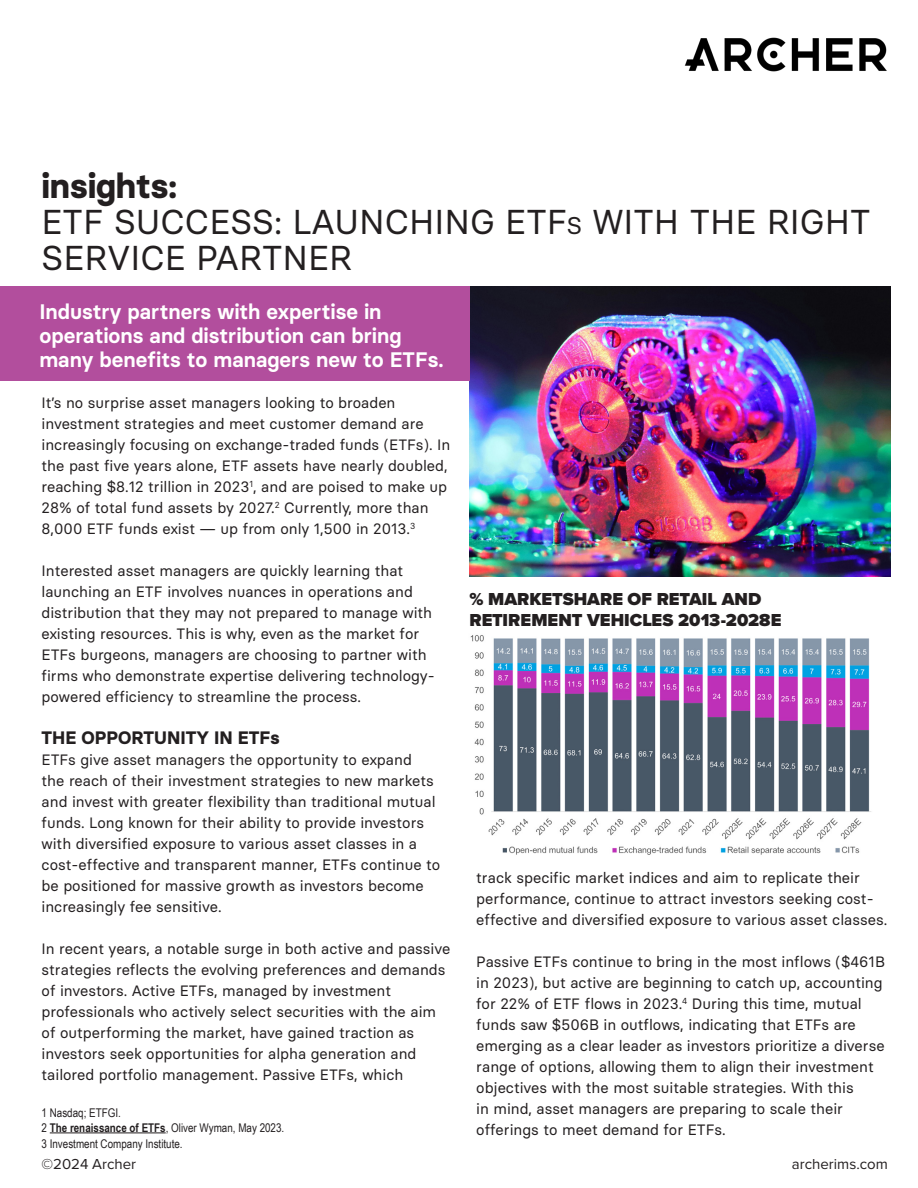
<style>
.page{position:relative;width:918px;height:1188px;background:#fff}
.page>*{position:absolute;margin:0;border:0;box-sizing:border-box;transform-origin:0 0}
.t1{font:34.5px/36px "Basier Circle";color:#231f20}
.t2{font:700 34.5px "Basier Circle";color:#231f20}
.t3{font:600 21px/24px "Basier Circle";color:#fff}
.t4{font:900 18px/21px "Proxima Nova";color:#231f20}
.t5{font:700 18px "Basier Circle";color:#231f20}
.t6{font:15px/21px "Basier Circle";color:#231f20}
.t7{font:15px "Proxima Nova";color:#231f20}
.t8{font:12px "Arial Narrow";color:#231f20}
.s1{font-size:24.15px}
.s2{font-weight:700}
</style>
<div class="page">
<img style="left:684px;top:37px;width:203px;height:35px">
<img style="left:470px;top:286px;width:421px;height:291px">
<div style="left:0;top:286px;width:470px;height:94px;background:#b24e9d"></div>
<hr style="left:50px;top:1132px;width:116px;height:1px;background:#231f20">
<img style="left:470px;top:635px;width:401px;height:220px">
<p class="t2" style="left:42px;top:164px;width:137px">insights:</p>
<p class="t1" style="left:42px;top:203px;width:831px">ETF SUCCESS: LAUNCHING ETF<span class="s1">s</span> WITH THE RIGHT<br>SERVICE PARTNER</p>
<p class="t3" style="left:39px;top:299px;width:406px">Industry partners with expertise in operations and distribution can bring many benefits to managers new to ETFs.</p>
<p class="t6" style="left:42px;top:392px;width:410px">It’s no surprise asset managers looking to broaden investment strategies and meet customer demand are increasingly focusing on exchange-traded funds (ETFs). In the past five years alone, ETF assets have nearly doubled, reaching $8.12 trillion in 2023<sup>1</sup>, and are poised to make up 28% of total fund assets by 2027.<sup>2</sup> Currently, more than 8,000 ETF funds exist — up from only 1,500 in 2013.<sup>3</sup></p>
<p class="t6" style="left:42px;top:560px;width:395px">Interested asset managers are quickly learning that launching an ETF involves nuances in operations and distribution that they may not prepared to manage with existing resources. This is why, even as the market for ETFs burgeons, managers are choosing to partner with firms who demonstrate expertise delivering technology&shy;powered efficiency to streamline the process.</p>
<p class="t5" style="left:42px;top:726px;width:240px">THE OPPORTUNITY IN ETFs</p>
<p class="t6" style="left:42px;top:749px;width:400px">ETFs give asset managers the opportunity to expand<br>the reach of their investment strategies to new markets and invest with greater flexibility than traditional mutual funds. Long known for their ability to provide investors with diversified exposure to various asset classes in a cost-effective and transparent manner, ETFs continue to be positioned for massive growth as investors become increasingly fee sensitive.</p>
<p class="t6" style="left:42px;top:938px;width:410px">In recent years, a notable surge in both active and passive strategies reflects the evolving preferences and demands of investors. Active ETFs, managed by investment professionals who actively select securities with the aim of outperforming the market, have gained traction as investors seek opportunities for alpha generation and tailored portfolio management. Passive ETFs, which</p>
<p class="t8" style="left:42px;top:1104px;width:81px">1 Nasdaq; ETFGI.</p>
<p class="t8" style="left:42px;top:1119px;width:244px">2 <span class="s2">The renaissance of ETFs</span>, Oliver Wyman, May 2023.</p>
<p class="t8" style="left:42px;top:1135px;width:143px">3 Investment Company Institute.</p>
<p class="t4" style="left:470px;top:589px;width:313px">% MARKETSHARE OF RETAIL AND<br>RETIREMENT VEHICLES 2013-2028E</p>
<p class="t6" style="left:476px;top:867px;width:413px">track specific market indices and aim to replicate their performance, continue to attract investors seeking cost&shy;effective and diversified exposure to various asset classes.</p>
<p class="t6" style="left:476px;top:951px;width:410px">Passive ETFs continue to bring in the most inflows ($461B in 2023), but active are beginning to catch up, accounting for 22% of ETF flows in 2023.<sup>4</sup> During this time, mutual funds saw $506B in outflows, indicating that ETFs are emerging as a clear leader as investors prioritize a diverse range of options, allowing them to align their investment objectives with the most suitable strategies. With this<br>in mind, asset managers are preparing to scale their offerings to meet demand for ETFs.</p>
<p class="t7" style="left:42px;top:1152px;width:96px">©2024 Archer</p>
<p class="t7" style="left:792px;top:1152px;width:97px">archerims.com</p>
</div>
